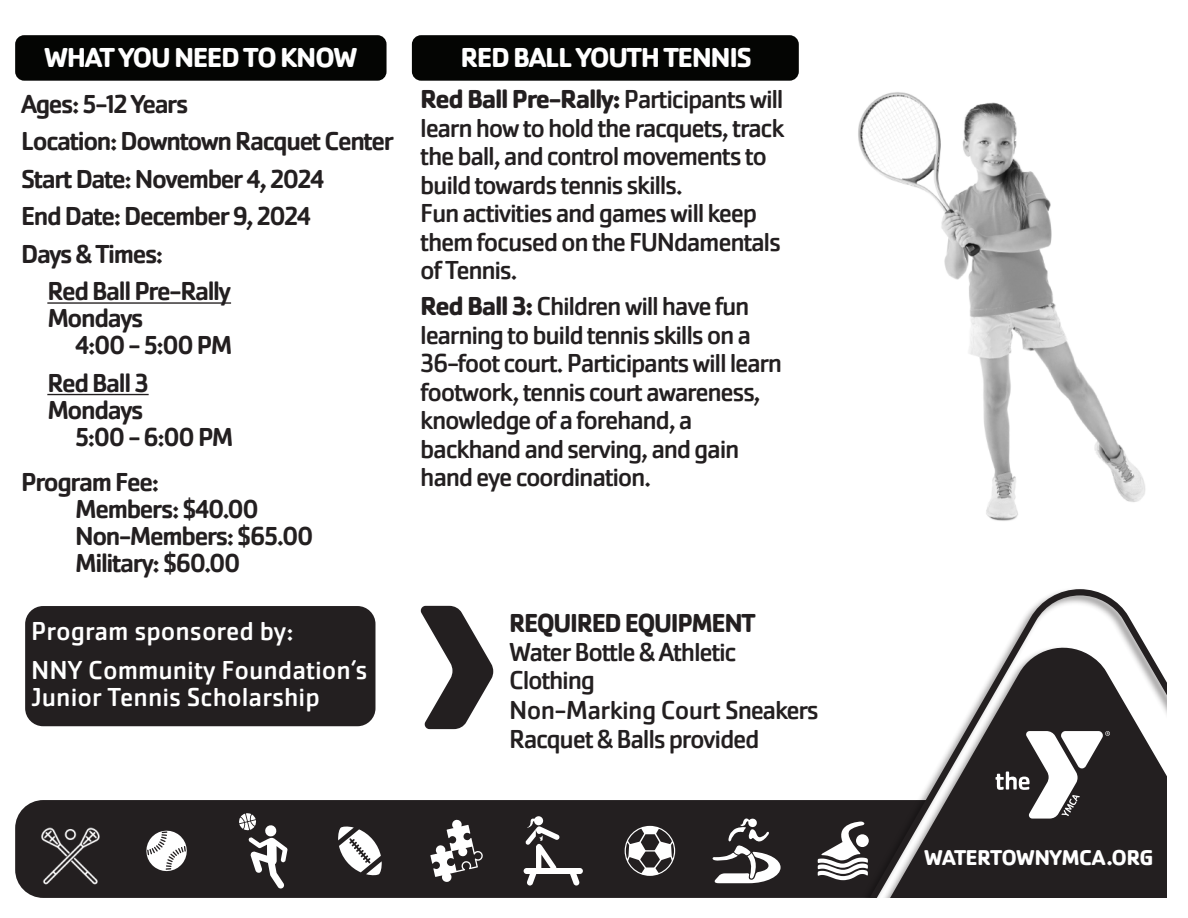
<style>
.page{position:relative;width:1188px;height:918px;background:#fff}
.page>*{position:absolute;margin:0;border:0;box-sizing:border-box;transform-origin:0 0}
.t1{font:700 28.5px "Cachet Pro";letter-spacing:-.05em;color:#fff}
.t2{font:27px/28.5px "Cachet Pro";letter-spacing:-.05em;color:#231f20}
.t3{font:500 27px/27px "Cachet Pro";letter-spacing:-.05em;color:#231f20}
.t4{font:27px/39px "Cachet Pro";color:#fff}
.t5{font:700 27px "Cachet Pro";letter-spacing:-.05em;color:#231f20;scale:.96 1}
.t6{font:700 22.2px "Cachet Pro";letter-spacing:-.03em;color:#fff}
.s1{font-weight:700}
</style>
<div class="page">
<img style="left:858px;top:92px;width:287px;height:429px">
<div style="left:15px;top:800px;width:830px;height:98px;background:#231f20"></div>
<svg style="left:845px;top:589px;width:322px;height:309px"></svg>
<svg style="left:996px;top:731px;width:114px;height:88px"></svg>
<div style="left:15px;top:35px;width:372px;height:46px;background:#040503;border-radius:9px"></div>
<div style="left:412px;top:35px;width:387px;height:46px;background:#040503;border-radius:9px"></div>
<hr style="left:47px;top:302px;width:184px;height:2px;background:#231f20">
<hr style="left:47px;top:394px;width:102px;height:1px;background:#231f20">
<svg style="left:421px;top:606px;width:72px;height:123px"></svg>
<svg style="left:625px;top:826px;width:50px;height:50px"></svg>
<svg style="left:430px;top:819px;width:53px;height:63px"></svg>
<svg style="left:338px;top:826px;width:44px;height:50px"></svg>
<svg style="left:144px;top:828px;width:45px;height:46px"></svg>
<img style="left:32px;top:814px;width:76px;height:74px">
<svg style="left:239px;top:813px;width:49px;height:76px"></svg>
<svg style="left:712px;top:818px;width:69px;height:65px"></svg>
<svg style="left:524px;top:816px;width:59px;height:70px"></svg>
<svg style="left:818px;top:821px;width:50px;height:59px"></svg>
<div style="left:25px;top:606px;width:350px;height:120px;background:#231f20;border-radius:18px"></div>
<p class="t1" style="left:44px;top:40px;width:315px">WHAT YOU NEED TO KNOW</p>
<p class="t1" style="left:461px;top:40px;width:293px">RED BALL YOUTH TENNIS</p>
<p class="t3" style="left:21px;top:91px;width:169px">Ages: 5-12 Years</p>
<p class="t3" style="left:21px;top:128px;width:374px">Location: Downtown Racquet Center</p>
<p class="t3" style="left:21px;top:166px;width:305px">Start Date: November 4, 2024</p>
<p class="t3" style="left:21px;top:203px;width:291px">End Date: December 9, 2024</p>
<p class="t3" style="left:21px;top:241px;width:144px">Days &amp; Times:</p>
<p class="t3" style="left:47px;top:278px;width:185px">Red Ball Pre-Rally</p>
<p class="t3" style="left:75px;top:305px;width:159px;text-indent:-28px">Mondays<br>4:00 - 5:00 PM</p>
<p class="t3" style="left:47px;top:370px;width:103px">Red Ball 3</p>
<p class="t3" style="left:47px;top:397px;width:97px">Mondays</p>
<p class="t3" style="left:75px;top:424px;width:160px">5:00 - 6:00 PM</p>
<p class="t3" style="left:75px;top:469px;width:240px;text-indent:-54px">Program Fee:<br>Members: $40.00<br>Non-Members: $65.00<br>Military: $60.00</p>
<p class="t5" style="left:509px;top:606px;width:258px">REQUIRED EQUIPMENT</p>
<p class="t2" style="left:509px;top:638px;width:311px;line-height:29px">Water Bottle &amp; Athletic<br>Clothing<br>Non-Marking Court Sneakers<br>Racquet &amp; Balls provided</p>
<p class="t2" style="left:420px;top:85px;width:366px"><span class="s1">Red Ball Pre-Rally:</span> Participants will learn how to hold the racquets, track the ball, and control movements to build towards tennis skills.<br>Fun activities and games will keep them focused on the FUNdamentals of Tennis.</p>
<p class="t2" style="left:420px;top:292px;width:364px"><span class="s1">Red Ball 3:</span> Children will have fun learning to build tennis skills on a<br>36-foot court. Participants will learn footwork, tennis court awareness, knowledge of a forehand, a backhand and serving, and gain hand eye coordination.</p>
<p class="t4" style="left:31px;top:612px;width:338px">Program sponsored by:<br>NNY Community Foundation’s</p>
<p class="t4" style="left:31px;top:678px;width:290px">Junior Tennis Scholarship</p>
<p class="t6" style="left:924px;top:844px;width:231px">WATERTOWNYMCA.ORG</p>
</div>
